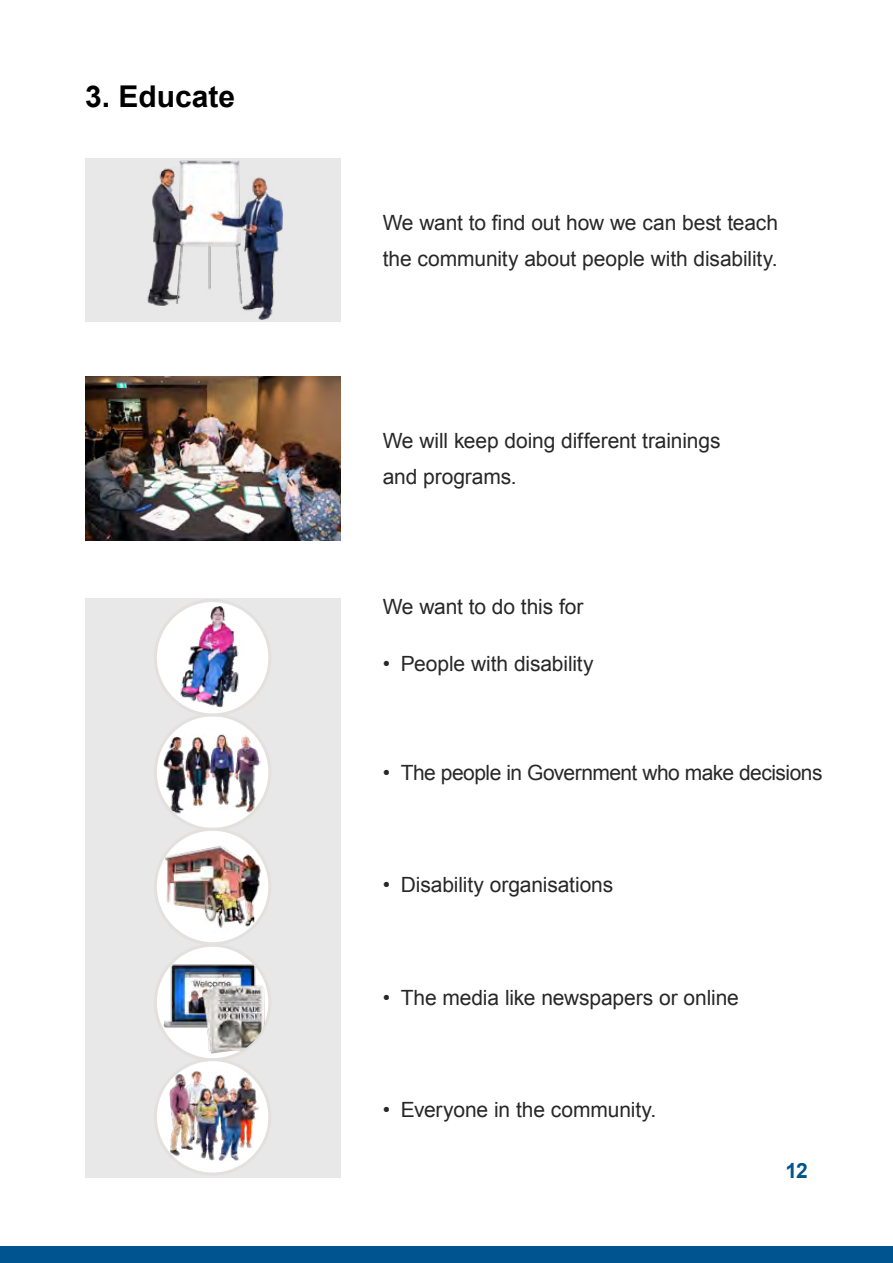
<style>
.page{position:relative;width:893px;height:1263px;background:#fff}
.page>*{position:absolute;margin:0;border:0;box-sizing:border-box;transform-origin:0 0}
.t1{font:700 30px "Arial";color:#000}
.t2{font:21px/36px "Arial";letter-spacing:-.01em;color:#292829}
.t3{font:700 21px "Arial";color:#005591}
</style>
<div class="page">
<div style="left:0;top:1246px;width:893px;height:17px;background:#005591"></div>
<div style="left:85px;top:158px;width:255px;height:164px;background:#e8e8e8"></div>
<img style="left:147px;top:160px;width:137px;height:160px">
<img style="left:85px;top:377px;width:255px;height:163px">
<div style="left:85px;top:599px;width:255px;height:579px;background:#e8e8e8"></div>
<svg style="left:155px;top:715px;width:115px;height:114px"></svg>
<img style="left:163px;top:725px;width:97px;height:97px">
<div style="left:154px;top:713px;width:117px;height:118px;border:3px solid #e3e0de;border-radius:50%"></div>
<svg style="left:155px;top:945px;width:115px;height:115px"></svg>
<img style="left:162px;top:948px;width:101px;height:99px">
<img style="left:199px;top:984px;width:70px;height:70px">
<svg style="left:155px;top:600px;width:115px;height:115px"></svg>
<img style="left:159px;top:605px;width:102px;height:102px">
<div style="left:154px;top:599px;width:117px;height:117px;border:3px solid #e3e0de;border-radius:50%"></div>
<svg style="left:155px;top:829px;width:115px;height:115px"></svg>
<img style="left:161px;top:832px;width:105px;height:102px">
<div style="left:154px;top:828px;width:117px;height:117px;border:3px solid #e3e0de;border-radius:50%"></div>
<svg style="left:155px;top:1059px;width:115px;height:115px;fill:#fff"></svg>
<img style="left:168px;top:1071px;width:91px;height:90px">
<div style="left:154px;top:1058px;width:117px;height:117px;border:3px solid #e3e0de;border-radius:50%"></div>
<h1 class="t1" style="left:85px;top:77px;width:152px">3. Educate</h1>
<p class="t2" style="left:383px;top:205px;width:397px">We want to find out how we can best teach the community about people with disability.</p>
<p class="t2" style="left:383px;top:423px;width:339px">We will keep doing different trainings and programs.</p>
<p class="t2" style="left:383px;top:589px;width:202px">We want to do this for</p>
<p class="t2" style="left:383px;top:646px;width:9px">•</p>
<p class="t2" style="left:401px;top:646px;width:194px">People with disability</p>
<p class="t2" style="left:383px;top:754px;width:9px">•</p>
<p class="t2" style="left:401px;top:754px;width:423px">The people in Government who make decisions</p>
<p class="t2" style="left:383px;top:867px;width:9px">•</p>
<p class="t2" style="left:401px;top:867px;width:214px">Disability organisations</p>
<p class="t2" style="left:383px;top:980px;width:9px">•</p>
<p class="t2" style="left:401px;top:980px;width:340px">The media like newspapers or online</p>
<p class="t2" style="left:383px;top:1092px;width:9px">•</p>
<p class="t2" style="left:401px;top:1092px;width:257px">Everyone in the community.</p>
<p class="t3" style="left:786px;top:1157px;width:24px">12</p>
</div>
